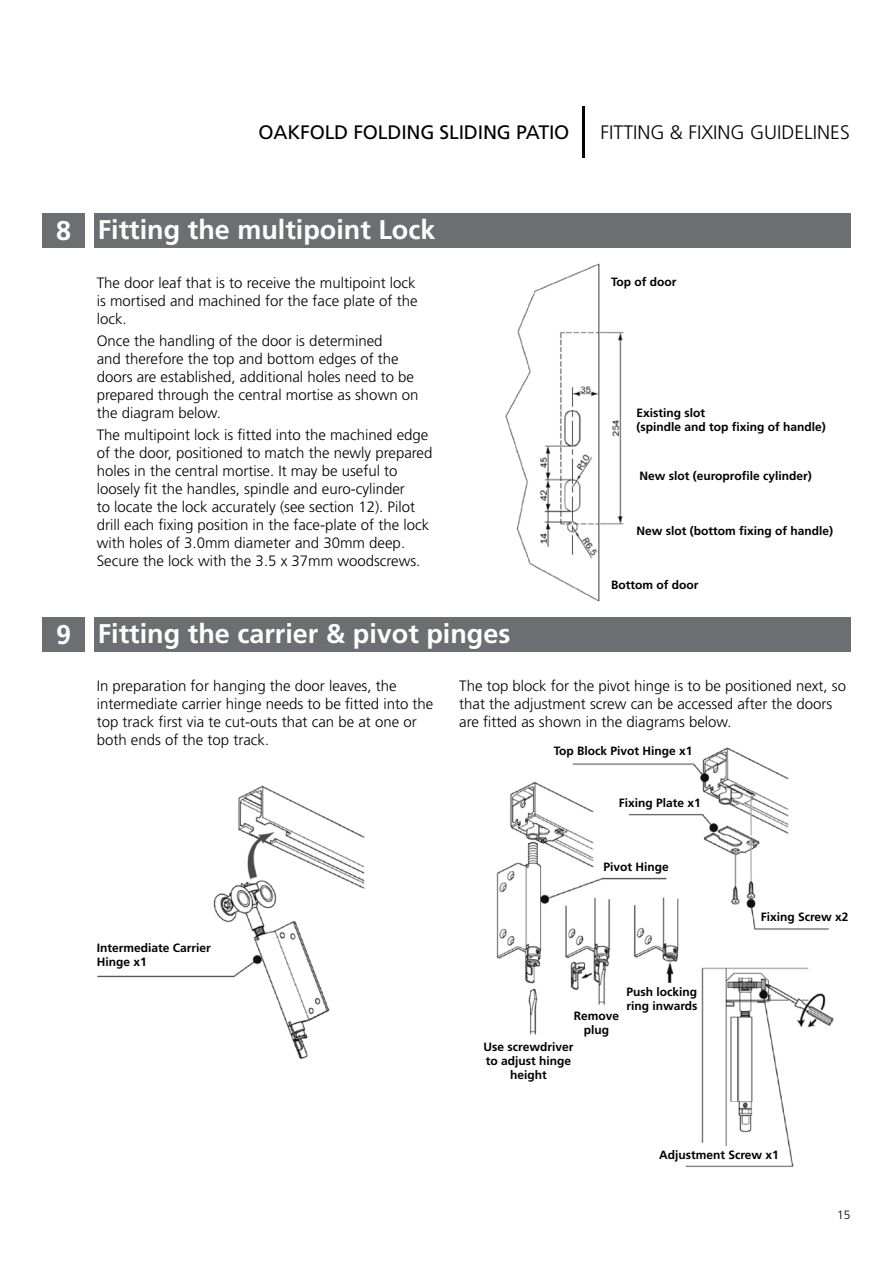
<style>
.page{position:relative;width:893px;height:1263px;background:#fff}
.page>*{position:absolute;margin:0;border:0;box-sizing:border-box;transform-origin:0 0}
.t1{font:700 27px "Frutiger";color:#fff}
.t2{font:19.5px "Frutiger";letter-spacing:-.01em;color:#000}
.t3{font:300 19.5px "Frutiger";color:#000}
.t4{font:300 15px/18px "Frutiger";color:#000}
.t5{font:700 12px/14.4px "Frutiger";color:#000}
.t6{font:300 12px "Frutiger";color:#000}
</style>
<div class="page">
<div style="left:94px;top:214px;width:756px;height:34px;background:#6d6e71"></div>
<div style="left:94px;top:617px;width:756px;height:34px;background:#6d6e71"></div>
<div style="left:43px;top:214px;width:42px;height:34px;background:#6d6e71"></div>
<div style="left:43px;top:617px;width:42px;height:34px;background:#6d6e71"></div>
<img style="left:505px;top:263px;width:119px;height:339px">
<img style="left:97px;top:785px;width:268px;height:274px">
<img style="left:496px;top:747px;width:338px;height:420px">
<hr style="left:582px;top:106px;width:3px;height:51px;background:#000">
<h2 class="t2" style="left:258px;top:121px;width:118px">OAKFOLD FOLD</h2>
<h2 class="t2" style="left:401px;top:121px;width:166px">ING SLIDING PATIO</h2>
<h2 class="t3" style="left:601px;top:122px;width:251px">FITTING &amp; FIXING GUIDELINES</h2>
<h1 class="t1" style="left:56px;top:215px;width:17px">8</h1>
<h1 class="t1" style="left:56px;top:618px;width:17px">9</h1>
<h1 class="t1" style="left:98px;top:214px;width:339px">Fitting the multipoint Lock</h1>
<p class="t4" style="left:97px;top:274px;width:322px">The door leaf that is to receive the multipoint lock is mortised and machined for the face plate of the lock.</p>
<p class="t4" style="left:97px;top:332px;width:323px">Once the handling of the door is determined<br>and therefore the top and bottom edges of the doors are established, additional holes need to be prepared through the central mortise as shown on the diagram below.</p>
<p class="t4" style="left:97px;top:426px;width:337px">The multipoint lock is fitted into the machined edge of the door, positioned to match the newly prepared holes in the central mortise. It may be useful to loosely fit the handles, spindle and euro-cylinder<br>to locate the lock accurately (see section 12). Pilot drill each fixing position in the face-plate of the lock with holes of 3.0mm diameter and 30mm deep.<br>Secure the lock with the 3.5 x 37mm woodscrews.</p>
<h1 class="t1" style="left:98px;top:617px;width:414px">Fitting the carrier &amp; pivot pinges</h1>
<p class="t5" style="left:611px;top:274px;width:67px">Top of door</p>
<p class="t5" style="left:636px;top:406px;width:191px">Existing slot<br>(spindle and top fixing of handle)</p>
<p class="t5" style="left:639px;top:469px;width:174px">New slot (europrofile cylinder)</p>
<p class="t5" style="left:636px;top:523px;width:198px">New slot (bottom fixing of handle)</p>
<p class="t5" style="left:611px;top:577px;width:89px">Bottom of door</p>
<p class="t4" style="left:97px;top:677px;width:338px">In preparation for hanging the door leaves, the intermediate carrier hinge needs to be fitted into the top track first via te cut-outs that can be at one or both ends of the top track.</p>
<p class="t4" style="left:459px;top:677px;width:388px">The top block for the pivot hinge is to be positioned next, so that the adjustment screw can be accessed after the doors are fitted as shown in the diagrams below.</p>
<p class="t5" style="left:554px;top:744px;width:140px">Top Block Pivot Hinge x1</p>
<p class="t5" style="left:619px;top:796px;width:84px">Fixing Plate x1</p>
<p class="t5" style="left:97px;top:940px;width:116px">Intermediate Carrier<br>Hinge x1</p>
<p class="t5" style="left:603px;top:859px;width:67px">Pivot Hinge</p>
<p class="t5" style="left:574px;top:1008px;width:47px;text-align:center">Remove plug</p>
<p class="t5" style="left:484px;top:1039px;width:91px;text-align:center">Use screwdriver to adjust hinge height</p>
<p class="t5" style="left:626px;top:984px;width:73px">Push locking ring inwards</p>
<p class="t5" style="left:761px;top:909px;width:89px">Fixing Screw x2</p>
<p class="t5" style="left:659px;top:1147px;width:121px">Adjustment Screw x1</p>
<p class="t6" style="left:837px;top:1208px;width:15px">15</p>
</div>
